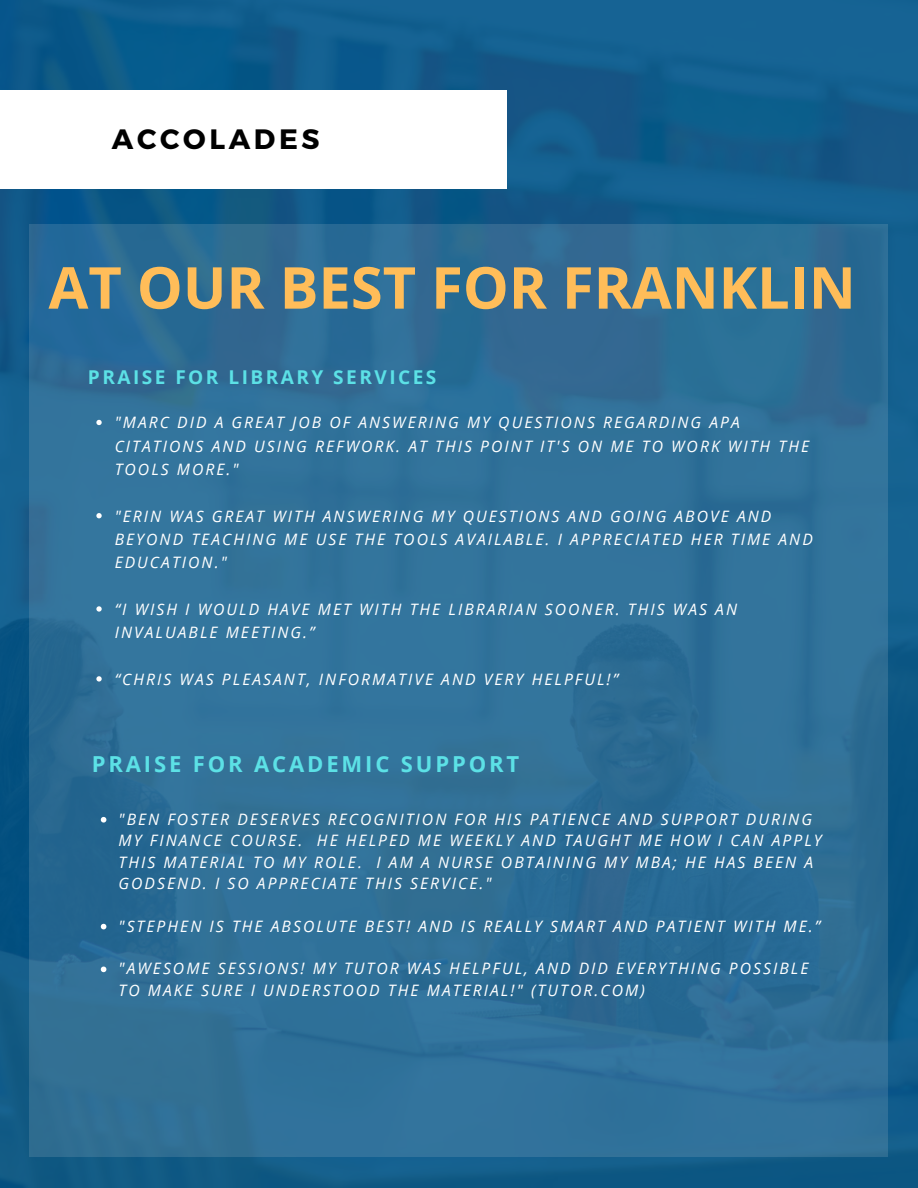
<style>
.page{position:relative;width:918px;height:1188px;background:#fff}
.page>*{position:absolute;margin:0;border:0;box-sizing:border-box;transform-origin:0 0}
.t1{font:700 57.9px "Open Sans";color:#ffbd59}
.t2{font:700 28.05px "Montserrat";letter-spacing:.13em;color:#000}
.t3{font:700 22.05px "Open Sans";letter-spacing:.13em;color:#5ce1e6}
.t4{font:700 19.05px "Open Sans";letter-spacing:.13em;color:#5ce1e6}
.t5{font:italic 15.75px/23.2px "Open Sans";letter-spacing:.13em;color:#fff}
</style>
<div class="page">
<img style="left:0;top:0;width:918px;height:1188px">
<div style="left:0;top:90px;width:506px;height:98px;background:#fff"></div>
<div style="left:29px;top:225px;width:858px;height:932px;background:linear-gradient(to right,#307098,#2f6f97)"></div>
<svg style="left:96px;top:420px;width:6px;height:5px"></svg>
<svg style="left:96px;top:513px;width:6px;height:5px"></svg>
<svg style="left:96px;top:606px;width:6px;height:6px"></svg>
<svg style="left:96px;top:676px;width:6px;height:6px"></svg>
<svg style="left:101px;top:817px;width:5px;height:6px"></svg>
<svg style="left:101px;top:924px;width:5px;height:5px"></svg>
<svg style="left:101px;top:967px;width:5px;height:5px"></svg>
<p class="t2" style="left:112px;top:121px;width:209px">ACCOLADES</p>
<p class="t1" style="left:48px;top:247px;width:809px">AT OUR BEST FOR FRANKLIN</p>
<h2 class="t4" style="left:88px;top:363px;width:350px">PRAISE FOR LIBRARY SERVICES</h2>
<h1 class="t5" style="left:115px;top:411px;width:696px">"MARC DID A GREAT JOB OF ANSWERING MY QUESTIONS REGARDING APA<br>CITATIONS AND USING REFWORK. AT THIS POINT IT'S ON ME TO WORK WITH THE<br>TOOLS MORE."</h1>
<h4 class="t5" style="left:115px;top:504px;width:700px">"ERIN WAS GREAT WITH ANSWERING MY QUESTIONS AND GOING ABOVE AND<br>BEYOND TEACHING ME USE THE TOOLS AVAILABLE. I APPRECIATED HER TIME AND<br>EDUCATION."</h4>
<p class="t5" style="left:115px;top:597px;width:624px">“I WISH I WOULD HAVE MET WITH THE LIBRARIAN SOONER. THIS WAS AN<br>INVALUABLE MEETING.”</p>
<p class="t5" style="left:115px;top:667px;width:505px">“CHRIS WAS PLEASANT, INFORMATIVE AND VERY HELPFUL!”</p>
<p class="t3" style="left:92px;top:748px;width:429px">PRAISE FOR ACADEMIC SUPPORT</p>
<h3 class="t5" style="left:119px;top:808px;width:705px;line-height:21.3px">"BEN FOSTER DESERVES RECOGNITION FOR HIS PATIENCE AND SUPPORT DURING MY FINANCE COURSE. HE HELPED ME WEEKLY AND TAUGHT ME HOW I CAN APPLY THIS MATERIAL TO MY ROLE. I AM A NURSE OBTAINING MY MBA; HE HAS BEEN A GODSEND. I SO APPRECIATE THIS SERVICE."</h3>
<p class="t5" style="left:119px;top:914px;width:703px">"STEPHEN IS THE ABSOLUTE BEST! AND IS REALLY SMART AND PATIENT WITH ME.”</p>
<p class="t5" style="left:119px;top:958px;width:691px;line-height:21.3px">"AWESOME SESSIONS! MY TUTOR WAS HELPFUL, AND DID EVERYTHING POSSIBLE<br>TO MAKE SURE I UNDERSTOOD THE MATERIAL!" (TUTOR.COM)</p>
</div>
